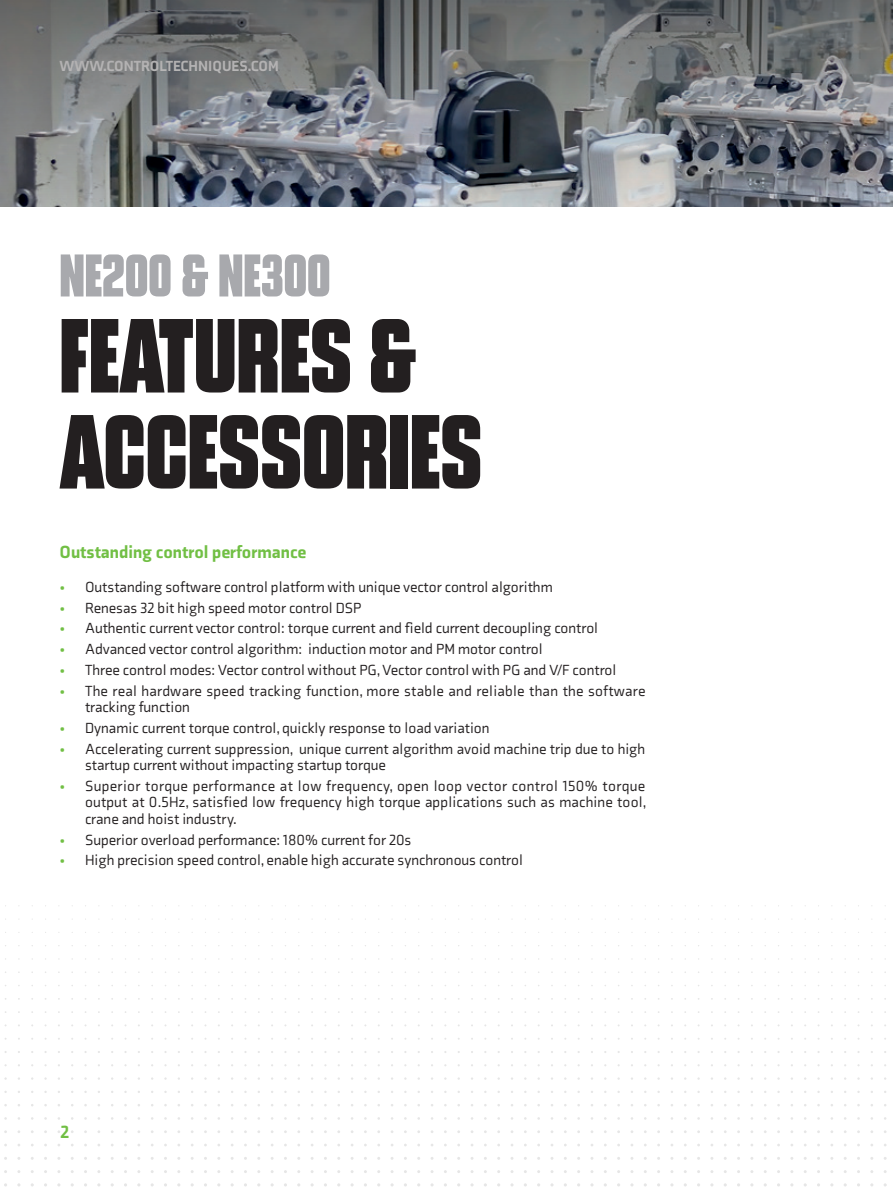
<style>
.page{position:relative;width:893px;height:1191px;background:#fff}
.page>*{position:absolute;margin:0;border:0;box-sizing:border-box;transform-origin:0 0}
.Large_Heading{font:105px/96px "Blunt Con";color:#231f20}
.Heading{font:60px "Blunt Con";color:#a8a9ad}
._11pt{font:900 18px "Axia";color:#71bf44}
.t1{font:15px/16.5px "Axia";color:#231f20}
.t2{font:900 15px "Axia";color:#fff}
.s1{color:#71bf44}
</style>
<div class="page">
<svg style="left:0;top:0;width:893px;height:205px;background:#6e7276"></svg>
<p class="t2" style="left:60px;top:56px;width:221px">WWW.CONTROLTECHNIQUES.COM</p>
<p class="Heading" style="left:60px;top:248px;width:272px">NE200 &amp; NE300</p>
<p class="Large_Heading" style="left:60px;top:309px;width:424px">FEATURES &amp;<br>ACCESSORIES</p>
<p class="_11pt" style="left:60px;top:541px;width:248px">Outstanding control performance</p>
<p class="t1" style="left:60px;top:578px;width:495px"><span class="s1">•</span> Outstanding software control platform with unique vector control algorithm</p>
<p class="t1" style="left:60px;top:599px;width:303px"><span class="s1">•</span> Renesas 32 bit high speed motor control DSP</p>
<p class="t1" style="left:60px;top:620px;width:540px"><span class="s1">•</span> Authentic current vector control: torque current and field current decoupling control</p>
<p class="t1" style="left:60px;top:640px;width:485px"><span class="s1">•</span> Advanced vector control algorithm: induction motor and PM motor control</p>
<p class="t1" style="left:60px;top:661px;width:558px"><span class="s1">•</span> Three control modes: Vector control without PG, Vector control with PG and V/F control</p>
<p class="t1" style="left:85px;top:682px;width:562px;text-indent:-26px"><span class="s1">•</span> The real hardware speed tracking function, more stable and reliable than the software tracking function</p>
<p class="t1" style="left:60px;top:719px;width:431px"><span class="s1">•</span> Dynamic current torque control, quickly response to load variation</p>
<p class="t1" style="left:85px;top:740px;width:562px;text-indent:-26px"><span class="s1">•</span> Accelerating current suppression, unique current algorithm avoid machine trip due to high startup current without impacting startup torque</p>
<p class="t1" style="left:85px;top:777px;width:563px;text-align:justify;text-indent:-26px"><span class="s1">•</span> Superior torque performance at low frequency, open loop vector control 150% torque output at 0.5Hz, satisfied low frequency high torque applications such as machine tool, crane and hoist industry.</p>
<p class="t1" style="left:60px;top:831px;width:353px"><span class="s1">•</span> Superior overload performance: 180% current for 20s</p>
<p class="t1" style="left:60px;top:852px;width:465px"><span class="s1">•</span> High precision speed control, enable high accurate synchronous control</p>
<p class="_11pt" style="left:60px;top:1121px;width:12px">2</p>
</div>
